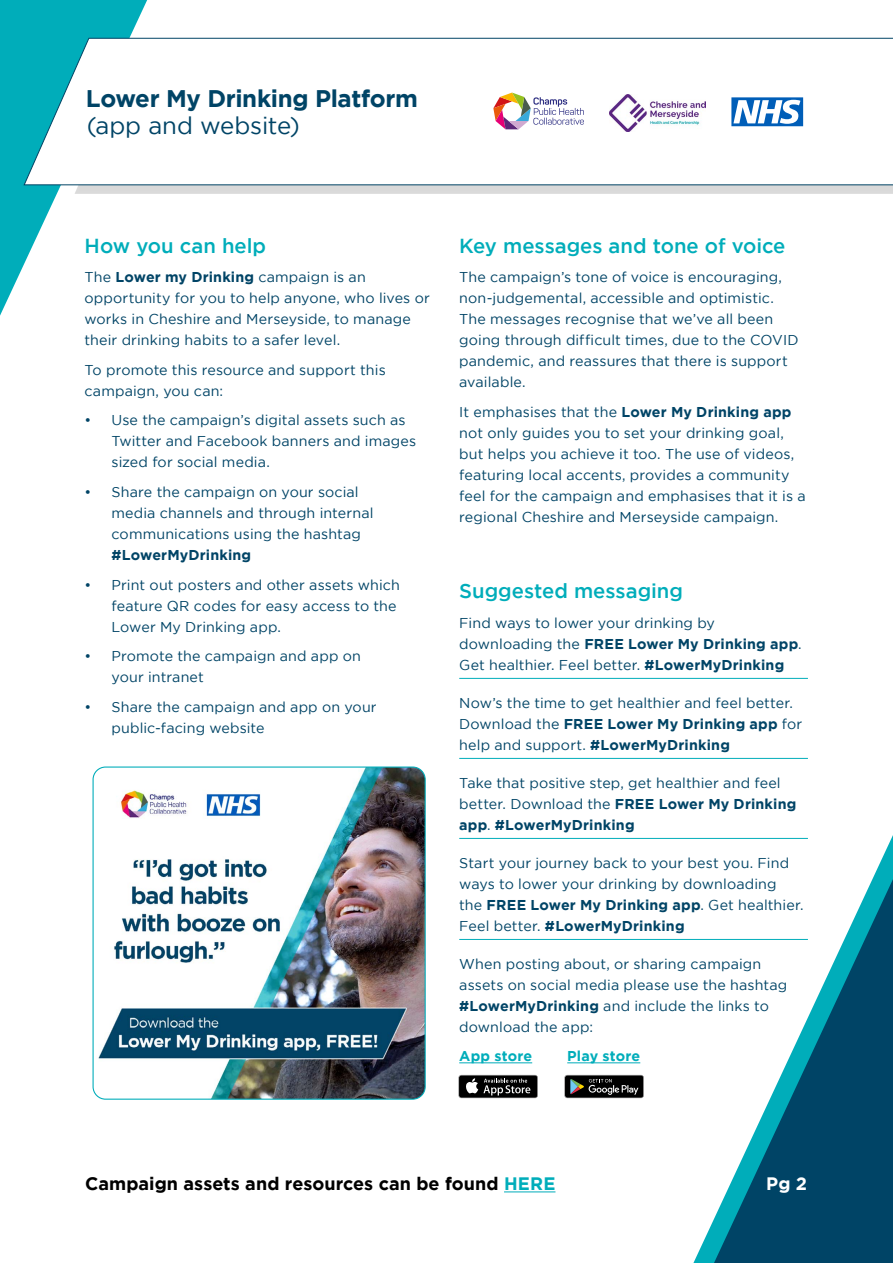
<style>
.page{position:relative;width:893px;height:1263px;background:#fff}
.page>*{position:absolute;margin:0;border:0;box-sizing:border-box;transform-origin:0 0}
.t1{font:700 24px "Gotham";letter-spacing:-.015em;color:#046}
.t2{font:24px "Gotham";letter-spacing:-.005em;color:#046}
.t3{font:500 20.25px "Gotham";color:#00adba}
.t4{font:700 18px "Gotham";letter-spacing:.005em;color:#000}
.t5{font:700 18px "Gotham";color:#fff}
.t6{font:14.25px/21px "Gotham";letter-spacing:.01em;color:#046}
.t7{font:700 14.25px "Gotham";letter-spacing:.01em;color:#00adba}
.t8{font:700 14.25px "Gotham";letter-spacing:.01em;color:#046}
.s1{font-weight:700}
.s2{color:#00adba}
</style>
<div class="page">
<hr style="left:504px;top:1192px;width:51px;height:1px;background:#00adba">
<svg style="left:571px;top:757px;width:322px;height:506px"></svg>
<hr style="left:459px;top:678px;width:349px;height:1px;background:#00adba">
<hr style="left:459px;top:758px;width:349px;height:1px;background:#00adba">
<hr style="left:459px;top:838px;width:349px;height:1px;background:#00adba">
<hr style="left:459px;top:939px;width:349px;height:1px;background:#00adba">
<hr style="left:459px;top:1062px;width:73px;height:1px;background:#00adba">
<hr style="left:567px;top:1062px;width:73px;height:1px;background:#00adba">
<img style="left:93px;top:767px;width:331px;height:332px">
<div style="left:93px;top:766px;width:333px;height:334px;border:1px solid #00adba;border-radius:12px"></div>
<div style="left:456px;top:1071px;width:84px;height:30px;background:linear-gradient(to right,#fff,#fff)"></div>
<svg style="left:458px;top:1075px;width:80px;height:23px;background:#373737"></svg>
<div style="left:562px;top:1071px;width:84px;height:30px;background:linear-gradient(to right,#fff,#fff)"></div>
<svg style="left:564px;top:1075px;width:80px;height:23px;background:#2c2d2b"></svg>
<svg style="left:0;top:0;width:147px;height:316px"></svg>
<div style="left:74px;top:46px;width:819px;height:148px;background:#d9d9d9"></div>
<svg style="left:23px;top:37px;width:870px;height:149px;background:#eff8f9"></svg>
<svg style="left:493px;top:93px;width:91px;height:36px;background:#d9cccf"></svg>
<div style="left:709px;top:81px;width:117px;height:62px;background:#fff"></div>
<svg style="left:731px;top:97px;width:72px;height:29px"></svg>
<img style="left:609px;top:94px;width:97px;height:37px">
<h1 class="t1" style="left:86px;top:85px;width:333px">Lower My Drinking Platform</h1>
<h1 class="t2" style="left:87px;top:112px;width:214px">(app and website)</h1>
<h2 class="t3" style="left:85px;top:234px;width:183px">How you can help</h2>
<p class="t6" style="left:85px;top:267px;width:347px">The <span class="s1">Lower my Drinking</span> campaign is an opportunity for you to help anyone, who lives or works in Cheshire and Merseyside, to manage their drinking habits to a safer level.</p>
<p class="t6" style="left:85px;top:359px;width:303px">To promote this resource and support this campaign, you can:</p>
<p class="t6" style="left:112px;top:410px;width:306px;text-indent:-27px">• Use the campaign’s digital assets such as<br>Twitter and Facebook banners and images sized for social media.</p>
<p class="t6" style="left:112px;top:481px;width:263px;text-indent:-27px">• Share the campaign on your social media channels and through internal communications using the hashtag</p>
<p class="t8" style="left:112px;top:547px;width:141px">#LowerMyDrinking</p>
<p class="t6" style="left:112px;top:574px;width:290px;text-indent:-27px">• Print out posters and other assets which feature QR codes for easy access to the<br>Lower My Drinking app.</p>
<p class="t6" style="left:112px;top:645px;width:251px;text-indent:-27px">• Promote the campaign and app on your intranet</p>
<p class="t6" style="left:112px;top:696px;width:267px;text-indent:-27px">• Share the campaign and app on your public-facing website</p>
<h2 class="t3" style="left:459px;top:234px;width:328px">Key messages and tone of voice</h2>
<p class="t6" style="left:459px;top:267px;width:341px">The campaign’s tone of voice is encouraging, non-judgemental, accessible and optimistic.<br>The messages recognise that we’ve all been going through difficult times, due to the COVID pandemic, and reassures that there is support available.</p>
<p class="t6" style="left:459px;top:401px;width:348px">It emphasises that the <span class="s1">Lower My Drinking app </span>not only guides you to set your drinking goal, but helps you achieve it too. The use of videos, featuring local accents, provides a community feel for the campaign and emphasises that it is a regional Cheshire and Merseyside campaign.</p>
<h2 class="t3" style="left:459px;top:579px;width:225px">Suggested messaging</h2>
<p class="t6" style="left:459px;top:612px;width:344px">Find ways to lower your drinking by downloading the <span class="s1">FREE Lower My Drinking app</span>.<br>Get healthier. Feel better. <span class="s1">#LowerMyDrinking</span></p>
<p class="t6" style="left:459px;top:692px;width:345px">Now’s the time to get healthier and feel better.<br>Download the <span class="s1">FREE Lower My Drinking app</span> for help and support. <span class="s1">#LowerMyDrinking</span></p>
<p class="t6" style="left:459px;top:772px;width:339px">Take that positive step, get healthier and feel better. Download the <span class="s1">FREE Lower My Drinking app</span>. <span class="s1">#LowerMyDrinking</span></p>
<p class="t6" style="left:459px;top:852px;width:346px">Start your journey back to your best you. Find ways to lower your drinking by downloading<br>the <span class="s1">FREE Lower My Drinking app</span>. Get healthier.<br>Feel better. <span class="s1">#LowerMyDrinking</span></p>
<p class="t6" style="left:459px;top:953px;width:330px">When posting about, or sharing campaign assets on social media please use the hashtag <span class="s1">#LowerMyDrinking</span> and include the links to download the app:</p>
<p class="t7" style="left:459px;top:1048px;width:74px">App store</p>
<p class="t7" style="left:567px;top:1048px;width:75px">Play store</p>
<p class="t4" style="left:85px;top:1173px;width:472px">Campaign assets and resources can be found <span class="s2">HERE</span></p>
<p class="t5" style="left:766px;top:1173px;width:42px">Pg 2</p>
</div>
